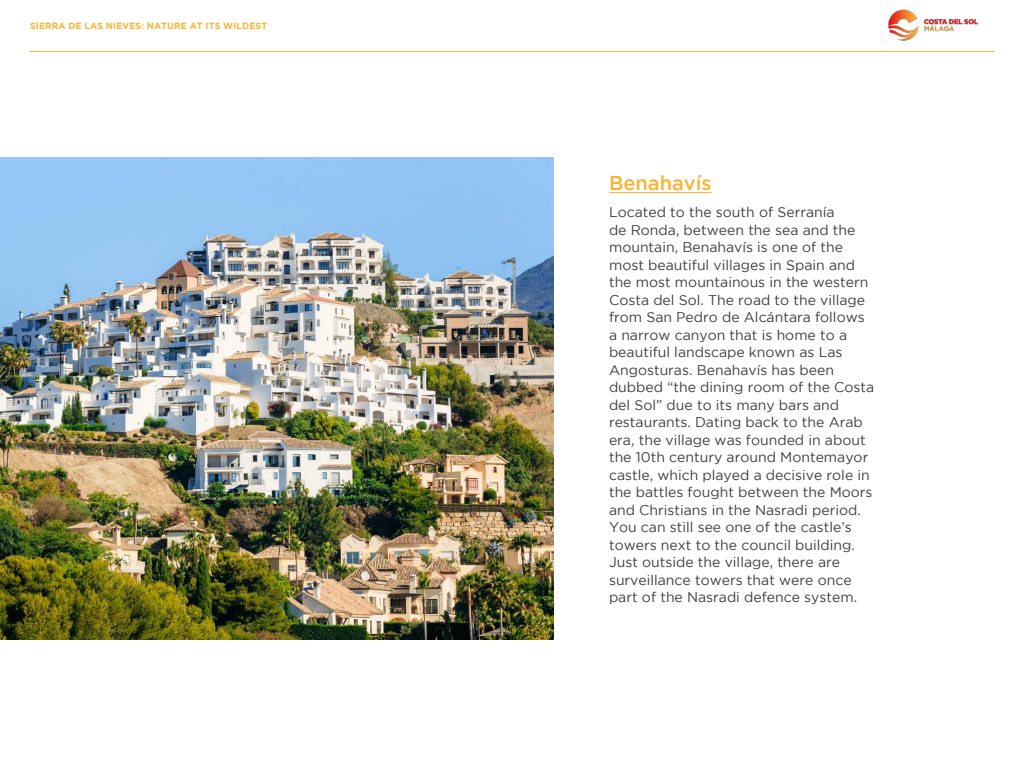
<style>
.page{position:relative;width:1024px;height:768px;background:#fff}
.page>*{position:absolute;margin:0;border:0;box-sizing:border-box;transform-origin:0 0}
.t1{font:500 20px "Gotham";color:#fab333}
.t2{font:14px/17.5px "Gotham";color:#3f3f3f}
.t3{font:700 9px "Gotham";letter-spacing:.015em;color:#fab333}
</style>
<div class="page">
<img style="left:888px;top:9px;width:91px;height:32px">
<hr style="left:30px;top:51px;width:964px;height:1px;background:#fab333">
<img style="left:1px;top:158px;width:552px;height:481px">
<hr style="left:609px;top:192px;width:102px;height:1px;background:#fab333">
<p class="t3" style="left:30px;top:21px;width:239px">SIERRA DE LAS NIEVES: NATURE AT ITS WILDEST</p>
<h1 class="t1" style="left:609px;top:172px;width:104px">Benahavís</h1>
<p class="t2" style="left:609px;top:204px;width:267px">Located to the south of Serranía<br>de Ronda, between the sea and the mountain, Benahavís is one of the most beautiful villages in Spain and the most mountainous in the western Costa del Sol. The road to the village from San Pedro de Alcántara follows a narrow canyon that is home to a beautiful landscape known as Las Angosturas. Benahavís has been dubbed “the dining room of the Costa del Sol” due to its many bars and restaurants. Dating back to the Arab era, the village was founded in about the 10th century around Montemayor castle, which played a decisive role in the battles fought between the Moors and Christians in the Nasradi period.<br>You can still see one of the castle’s towers next to the council building.<br>Just outside the village, there are surveillance towers that were once part of the Nasradi defence system.</p>
</div>
